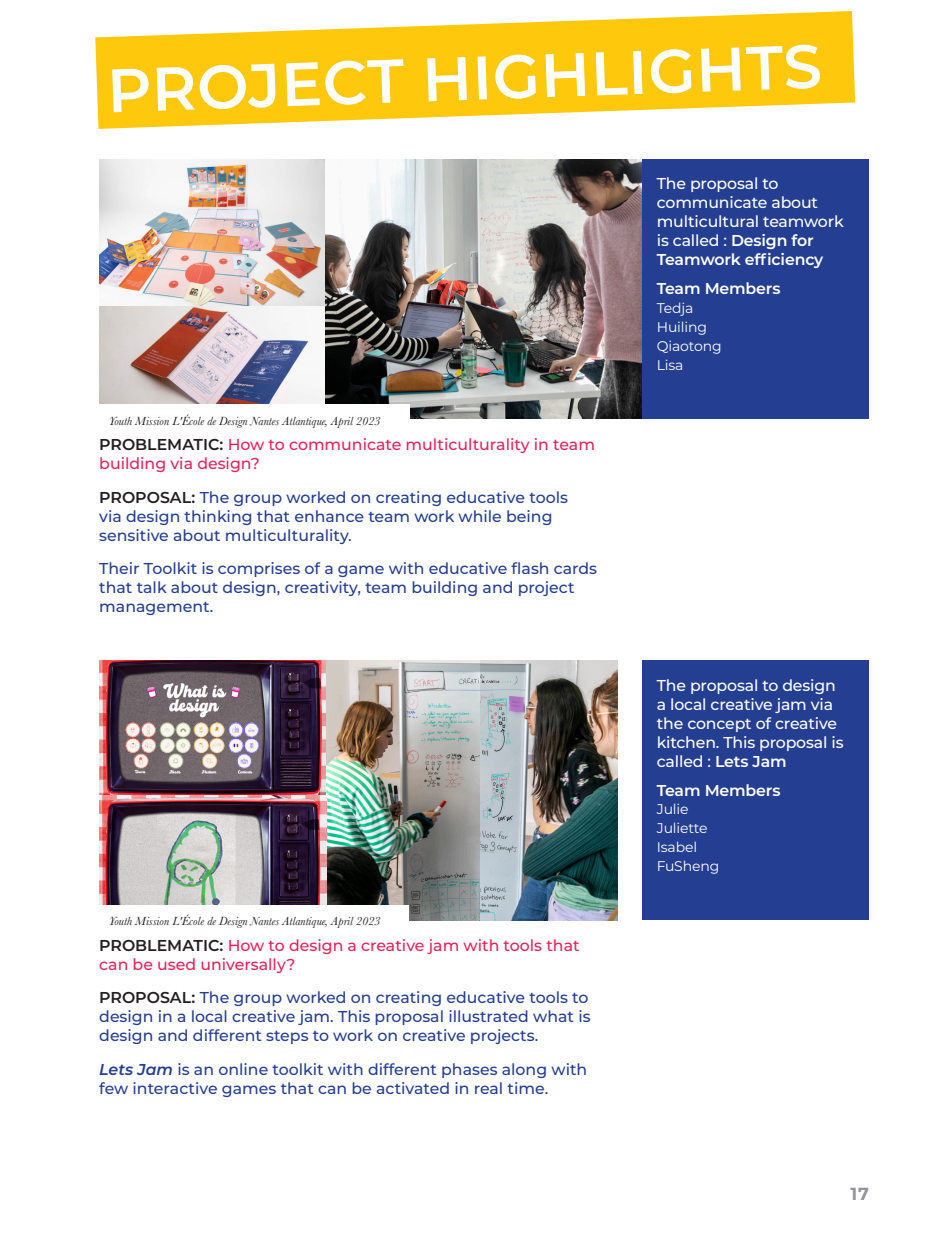
<style>
.page{position:relative;width:943px;height:1241px;background:#fff}
.page>*{position:absolute;margin:0;border:0;box-sizing:border-box;transform-origin:0 0}
.t1{font:600 61.25px "Montserrat";color:#fff}
.t2{font:700 17.5px "Montserrat";color:#939598}
.t3{font:500 15.75px/18.9px "Montserrat";color:#243e91}
.t4{font:500 15.75px/18.9px "Montserrat";letter-spacing:-.01em;color:#fff}
.t5{font:500 15.75px/18.9px "Montserrat";color:#e62358}
.t6{font:600 15.75px "Montserrat";letter-spacing:-.01em;color:#fff}
.t7{font:14px/18.9px "Montserrat";letter-spacing:-.01em;color:#fff}
.t8{font:italic 12.25px "Baskerville";color:#231f20}
.s1{font-weight:600;color:#231f20}
.s2{font-weight:600;font-style:italic}
.s3{font-weight:600}
</style>
<div class="page">
<img style="left:99px;top:159px;width:227px;height:245px">
<div style="left:642px;top:159px;width:226px;height:259px;background:#243e91"></div>
<div style="left:642px;top:660px;width:226px;height:259px;background:#243e91"></div>
<img style="left:99px;top:660px;width:227px;height:135px">
<svg style="left:95px;top:11px;width:760px;height:118px;fill:#fec80c"></svg>
<img style="left:326px;top:159px;width:316px;height:259px">
<div style="left:99px;top:404px;width:311px;height:31px;background:#fff"></div>
<img style="left:326px;top:660px;width:291px;height:259px">
<img style="left:99px;top:795px;width:227px;height:109px">
<div style="left:99px;top:904px;width:310px;height:31px;background:#fff"></div>
<p class="t1" style="left:106px;top:47px;width:716px;rotate:-2deg">PROJECT HIGHLIGHTS</p>
<p class="t8" style="left:109px;top:413px;width:273px">Youth Mission L'École de Design Nantes Atlantique, April 2023</p>
<p class="t5" style="left:99px;top:434px;width:497px"><span class="s1">PROBLEMATIC:</span> How to communicate multiculturality in team building via design?</p>
<p class="t3" style="left:99px;top:487px;width:470px"><span class="s1">PROPOSAL:</span> The group worked on creating educative tools via design thinking that enhance team work while being sensitive about multiculturality.</p>
<p class="t3" style="left:99px;top:558px;width:499px">Their Toolkit is comprises of a game with educative flash cards that talk about design, creativity, team building and project management.</p>
<p class="t8" style="left:109px;top:913px;width:273px">Youth Mission L'École de Design Nantes Atlantique, April 2023</p>
<p class="t5" style="left:99px;top:934px;width:482px"><span class="s1">PROBLEMATIC:</span> How to design a creative jam with tools that can be used universally?</p>
<p class="t3" style="left:99px;top:987px;width:493px"><span class="s1">PROPOSAL:</span> The group worked on creating educative tools to design in a local creative jam. This proposal illustrated what is design and different steps to work on creative projects.</p>
<p class="t3" style="left:99px;top:1059px;width:489px"><span class="s2">Lets Jam</span> is an online toolkit with different phases along with few interactive games that can be activated in real time.</p>
<p class="t4" style="left:656px;top:174px;width:188px">The proposal to communicate about multicultural teamwork is called : <span class="s3">Design for<br>Teamwork efficiency</span></p>
<p class="t6" style="left:656px;top:277px;width:125px">Team Members</p>
<p class="t7" style="left:656px;top:298px;width:66px">Tedja<br>Huiling<br>Qiaotong<br>Lisa</p>
<p class="t4" style="left:656px;top:675px;width:188px">The proposal to design a local creative jam via the concept of creative kitchen. This proposal is called : <span class="s3">Lets Jam</span></p>
<p class="t6" style="left:656px;top:778px;width:125px">Team Members</p>
<p class="t7" style="left:656px;top:799px;width:64px">Julie<br>Juliette<br>Isabel<br>FuSheng</p>
<p class="t2" style="left:850px;top:1180px;width:20px">17</p>
</div>
